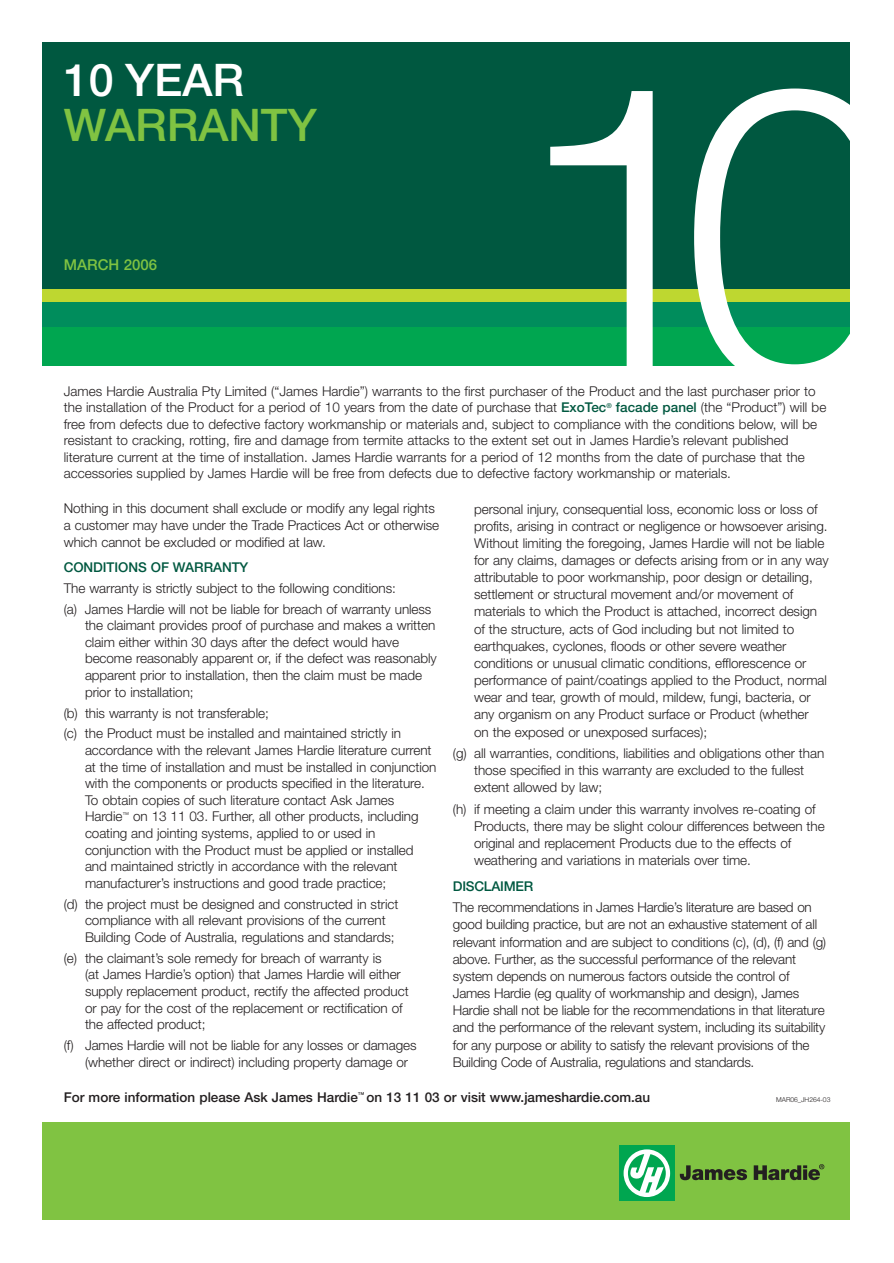
<style>
.page{position:relative;width:894px;height:1263px;background:#fff}
.page>*{position:absolute;margin:0;border:0;box-sizing:border-box;transform-origin:0 0}
.t1{font:300 412.95px "Helvetica Neue";color:#fff}
.t2{font:500 45px "Helvetica Neue";color:#80c342}
.t3{font:500 45px "Helvetica Neue";color:#fff}
.t4{font:500 15px "Helvetica Neue";color:#80c342}
.t5{font:300 13.5px/17.1px "Helvetica Neue";letter-spacing:-.005em;color:#231f20}
.t6{font:500 13.5px "Helvetica Neue";color:#231f20}
.t7{font:500 13.5px "Helvetica Neue";letter-spacing:-.005em;color:#005840}
.t8{font:300 6.75px "Helvetica Neue";letter-spacing:-.005em;color:#231f20}
.s1{font-weight:500;color:#005840}
</style>
<div class="page">
<div style="left:43px;top:320px;width:807px;height:46px;background:#00a650"></div>
<div style="left:43px;top:301px;width:807px;height:26px;background:#008d5c"></div>
<div style="left:43px;top:43px;width:807px;height:247px;background:#005840"></div>
<div style="left:43px;top:290px;width:807px;height:12px;background:#bed730"></div>
<div style="left:43px;top:1123px;width:807px;height:97px;background:#80c342"></div>
<div style="left:619px;top:1146px;width:55px;height:55px;background:#00a650"></div>
<svg style="left:624px;top:1149px;width:46px;height:48px"></svg>
<svg style="left:680px;top:1165px;width:67px;height:15px"></svg>
<svg style="left:754px;top:1164px;width:70px;height:16px"></svg>
<h2 class="t3" style="left:64px;top:64px;width:182px">10 YEAR</h2>
<h2 class="t2" style="left:64px;top:109px;width:255px">WARRANTY</h2>
<h1 class="t1" style="left:510px;top:85px;width:401px">10</h1>
<p class="t4" style="left:64px;top:259px;width:95px">MARCH 2006</p>
<p class="t5" style="left:64px;top:384px;width:764px;line-height:16.5px">James Hardie Australia Pty Limited (“James Hardie”) warrants to the first purchaser of the Product and the last purchaser prior to the installation of the Product for a period of 10 years from the date of purchase that <span class="s1">ExoTec</span><sup>®</sup> <span class="s1">facade panel</span> (the “Product”) will be free from defects due to defective factory workmanship or materials and, subject to compliance with the conditions below, will be resistant to cracking, rotting, fire and damage from termite attacks to the extent set out in James Hardie’s relevant published literature current at the time of installation. James Hardie warrants for a period of 12 months from the date of purchase that the accessories supplied by James Hardie will be free from defects due to defective factory workmanship or materials.</p>
<p class="t5" style="left:64px;top:502px;width:377px;line-height:16.6px">Nothing in this document shall exclude or modify any legal rights a customer may have under the Trade Practices Act or otherwise which cannot be excluded or modified at law.</p>
<p class="t7" style="left:64px;top:562px;width:186px">CONDITIONS OF WARRANTY</p>
<p class="t5" style="left:64px;top:579px;width:369px;line-height:20.9px">The warranty is strictly subject to the following conditions:<br>(a) James Hardie will not be liable for breach of warranty unless</p>
<p class="t5" style="left:85px;top:618px;width:353px;line-height:16.6px">the claimant provides proof of purchase and makes a written claim either within 30 days after the defect would have become reasonably apparent or, if the defect was reasonably apparent prior to installation, then the claim must be made prior to installation;</p>
<p class="t5" style="left:64px;top:704px;width:339px;line-height:20.9px">(b) this warranty is not transferable;<br>(c) the Product must be installed and maintained strictly in</p>
<p class="t5" style="left:85px;top:743px;width:353px;line-height:16.6px">accordance with the relevant James Hardie literature current at the time of installation and must be installed in conjunction with the components or products specified in the literature.<br>To obtain copies of such literature contact Ask James Hardie<sup>™</sup> on 13 11 03. Further, all other products, including coating and jointing systems, applied to or used in conjunction with the Product must be applied or installed and maintained strictly in accordance with the relevant manufacturer’s instructions and good trade practice;</p>
<p class="t5" style="left:85px;top:897px;width:315px;line-height:16.6px;text-indent:-21px">(d) the project must be designed and constructed in strict compliance with all relevant provisions of the current<br>Building Code of Australia, regulations and standards;</p>
<p class="t5" style="left:85px;top:951px;width:325px;line-height:16.6px;text-indent:-21px">(e) the claimant’s sole remedy for breach of warranty is<br>(at James Hardie’s option) that James Hardie will either supply replacement product, rectify the affected product or pay for the cost of the replacement or rectification of the affected product;</p>
<p class="t5" style="left:85px;top:1038px;width:333px;line-height:16.6px;text-indent:-21px">(f) James Hardie will not be liable for any losses or damages (whether direct or indirect) including property damage or</p>
<p class="t5" style="left:474px;top:501px;width:356px">personal injury, consequential loss, economic loss or loss of profits, arising in contract or negligence or howsoever arising.<br>Without limiting the foregoing, James Hardie will not be liable for any claims, damages or defects arising from or in any way attributable to poor workmanship, poor design or detailing, settlement or structural movement and/or movement of materials to which the Product is attached, incorrect design of the structure, acts of God including but not limited to earthquakes, cyclones, floods or other severe weather conditions or unusual climatic conditions, efflorescence or performance of paint/coatings applied to the Product, normal wear and tear, growth of mould, mildew, fungi, bacteria, or any organism on any Product surface or Product (whether<br>on the exposed or unexposed surfaces);</p>
<p class="t5" style="left:474px;top:746px;width:352px;text-indent:-21px">(g) all warranties, conditions, liabilities and obligations other than those specified in this warranty are excluded to the fullest extent allowed by law;</p>
<p class="t5" style="left:474px;top:802px;width:352px;text-indent:-21px">(h) if meeting a claim under this warranty involves re-coating of Products, there may be slight colour differences between the original and replacement Products due to the effects of weathering and variations in materials over time.</p>
<p class="t7" style="left:453px;top:881px;width:82px">DISCLAIMER</p>
<p class="t5" style="left:453px;top:900px;width:375px">The recommendations in James Hardie’s literature are based on good building practice, but are not an exhaustive statement of all relevant information and are subject to conditions (c), (d), (f) and (g) above. Further, as the successful performance of the relevant system depends on numerous factors outside the control of James Hardie (eg quality of workmanship and design), James Hardie shall not be liable for the recommendations in that literature and the performance of the relevant system, including its suitability for any purpose or ability to satisfy the relevant provisions of the Building Code of Australia, regulations and standards.</p>
<p class="t6" style="left:64px;top:1093px;width:588px">For more information please Ask James Hardie<sup>™</sup> on 13 11 03 or visit www.jameshardie.com.au</p>
<p class="t8" style="left:776px;top:1097px;width:56px">MAR06_JH264-03</p>
</div>
